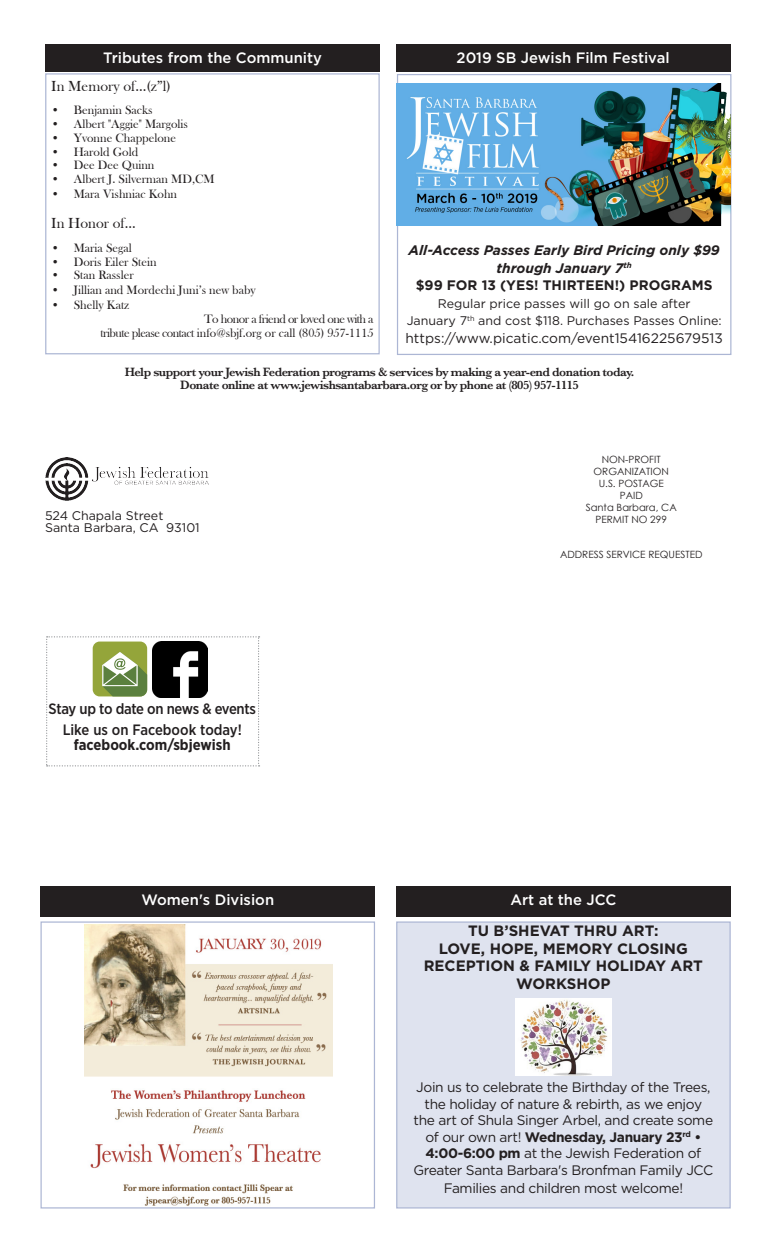
<style>
.page{position:relative;width:765px;height:1260px;background:#fff}
.page>*{position:absolute;margin:0;border:0;box-sizing:border-box;transform-origin:0 0}
.t1{font:700 15px/17.5px "Gotham";color:#231f20;text-align:center}
.t2{font:500 15px "Gotham";color:#fff}
.t3{font:15px "Bask Old Face";color:#231f20}
.t4{font:500 15px "Gotham Narrow";letter-spacing:-.02em;color:#231f20}
.t5{font:500 15px "Gotham Narrow";color:#231f20}
.t6{font:700 15px "Gotham Narrow";color:#231f20}
.t7{font:13.75px/16.5px "Gotham";letter-spacing:-.025em;color:#231f20;text-align:center}
.t8{font:italic 700 13.75px/17.5px "Gotham";color:#231f20;text-align:center}
.t9{font:13.75px "Gotham";color:#231f20}
.t10{font:700 13.75px "Gotham";color:#231f20}
.t11{font:12.5px "Bask Old Face";color:#231f20}
.t12{font:600 12.5px "Baskerville MT Std";letter-spacing:-.04em;color:#231f20}
.t13{font:12.5px "Gotham";color:#231f20}
.t14{font:12.5px "Bask Old Face";letter-spacing:-.04em;color:#231f20}
.t15{font:10px "Century Gothic";color:#231f20}
.s1{font-weight:700}
</style>
<div class="page">
<img style="left:45px;top:457px;width:164px;height:44px">
<div style="left:45px;top:45px;width:335px;height:27px;background:#231f20"></div>
<svg style="left:46px;top:636px;width:214px;height:131px"></svg>
<div style="left:40px;top:887px;width:335px;height:30px;background:#231f20"></div>
<img style="left:85px;top:924px;width:248px;height:282px">
<div style="left:396px;top:887px;width:335px;height:30px;background:#231f20"></div>
<div style="left:396px;top:45px;width:334px;height:27px;background:#231f20"></div>
<img style="left:397px;top:83px;width:333px;height:142px">
<div style="left:396px;top:921px;width:335px;height:288px;background:#dfe3ef"></div>
<img style="left:516px;top:999px;width:95px;height:76px">
<p class="t2" style="left:103px;top:48px;width:220px">Tributes from the Community</p>
<p class="t3" style="left:51px;top:77px;width:121px">In Memory of...(z”l)</p>
<p class="t11" style="left:51px;top:103px;width:103px">• Benjamin Sacks</p>
<p class="t11" style="left:51px;top:117px;width:138px">• Albert "Aggie" Margolis</p>
<p class="t11" style="left:51px;top:131px;width:126px">• Yvonne Chappelone</p>
<p class="t11" style="left:51px;top:145px;width:88px">• Harold Gold</p>
<p class="t11" style="left:51px;top:158px;width:105px">• Dee Dee Quinn</p>
<p class="t11" style="left:51px;top:172px;width:165px">• Albert J. Silverman MD,CM</p>
<p class="t11" style="left:51px;top:187px;width:127px">• Mara Vishniac Kohn</p>
<p class="t3" style="left:51px;top:215px;width:86px">In Honor of...</p>
<p class="t11" style="left:51px;top:241px;width:82px">• Maria Segal</p>
<p class="t11" style="left:51px;top:255px;width:107px">• Doris Eiler Stein</p>
<p class="t11" style="left:51px;top:268px;width:84px">• Stan Rassler</p>
<p class="t11" style="left:51px;top:283px;width:206px">• Jillian and Mordechi Juni’s new baby</p>
<p class="t11" style="left:51px;top:298px;width:79px">• Shelly Katz</p>
<p class="t14" style="left:204px;top:312px;width:171px">To honor a friend or loved one with a</p>
<p class="t11" style="left:101px;top:326px;width:275px">tribute please contact info@sbjf.org or call (805) 957-1115</p>
<p class="t2" style="left:457px;top:48px;width:215px">2019 SB Jewish Film Festival</p>
<p class="t8" style="left:409px;top:241px;width:313px">All-Access Passes Early Bird Pricing only $99 through January 7<sup>th</sup></p>
<p class="t10" style="left:416px;top:276px;width:298px">$99 FOR 13 (YES! THIRTEEN!) PROGRAMS</p>
<p class="t13" style="left:438px;top:295px;width:254px">Regular price passes will go on sale after</p>
<p class="t13" style="left:407px;top:313px;width:316px">January 7<sup>th</sup> and cost $118. Purchases Passes Online:</p>
<p class="t9" style="left:405px;top:329px;width:319px">https://www.picatic.com/event15416225679513</p>
<p class="t12" style="left:125px;top:365px;width:511px">Help support your Jewish Federation programs &amp; services by making a year-end donation today.</p>
<p class="t12" style="left:180px;top:378px;width:400px">Donate online at www.jewishsantabarbara.org or by phone at (805) 957-1115</p>
<p class="t13" style="left:45px;top:507px;width:120px">524 Chapala Street</p>
<p class="t13" style="left:45px;top:520px;width:156px">Santa Barbara, CA 93101</p>
<p class="t4" style="left:49px;top:699px;width:209px">Stay up to date on news &amp; events</p>
<p class="t5" style="left:63px;top:721px;width:181px">Like us on Facebook today!</p>
<p class="t6" style="left:74px;top:735px;width:158px">facebook.com/sbjewish</p>
<p class="t2" style="left:142px;top:889px;width:134px">Women's Division</p>
<p class="t15" style="left:602px;top:453px;width:60px">NON-PROFIT</p>
<p class="t15" style="left:594px;top:465px;width:77px">ORGANIZATION</p>
<p class="t15" style="left:599px;top:477px;width:67px">U.S. POSTAGE</p>
<p class="t15" style="left:620px;top:489px;width:25px">PAID</p>
<p class="t15" style="left:586px;top:501px;width:93px">Santa Barbara, CA</p>
<p class="t15" style="left:596px;top:513px;width:73px">PERMIT NO 299</p>
<p class="t15" style="left:560px;top:547px;width:144px">ADDRESS SERVICE REQUESTED</p>
<p class="t2" style="left:510px;top:889px;width:107px">Art at the JCC</p>
<p class="t1" style="left:468px;top:922px;width:192px">TU B’SHEVAT THRU ART:</p>
<p class="t1" style="left:424px;top:940px;width:281px">LOVE, HOPE, MEMORY CLOSING<br>RECEPTION &amp; FAMILY HOLIDAY ART<br>WORKSHOP</p>
<p class="t7" style="left:413px;top:1079px;width:301px">Join us to celebrate the Birthday of the Trees, the holiday of nature &amp; rebirth, as we enjoy the art of Shula Singer Arbel, and create some of our own art! <span class="s1">Wednesday, January 23</span><sup>rd</sup> <span class="s1">• 4:00-6:00 pm</span> at the Jewish Federation of Greater Santa Barbara's Bronfman Family JCC</p>
<p class="t7" style="left:444px;top:1180px;width:241px">Families and children most welcome!</p>
</div>
